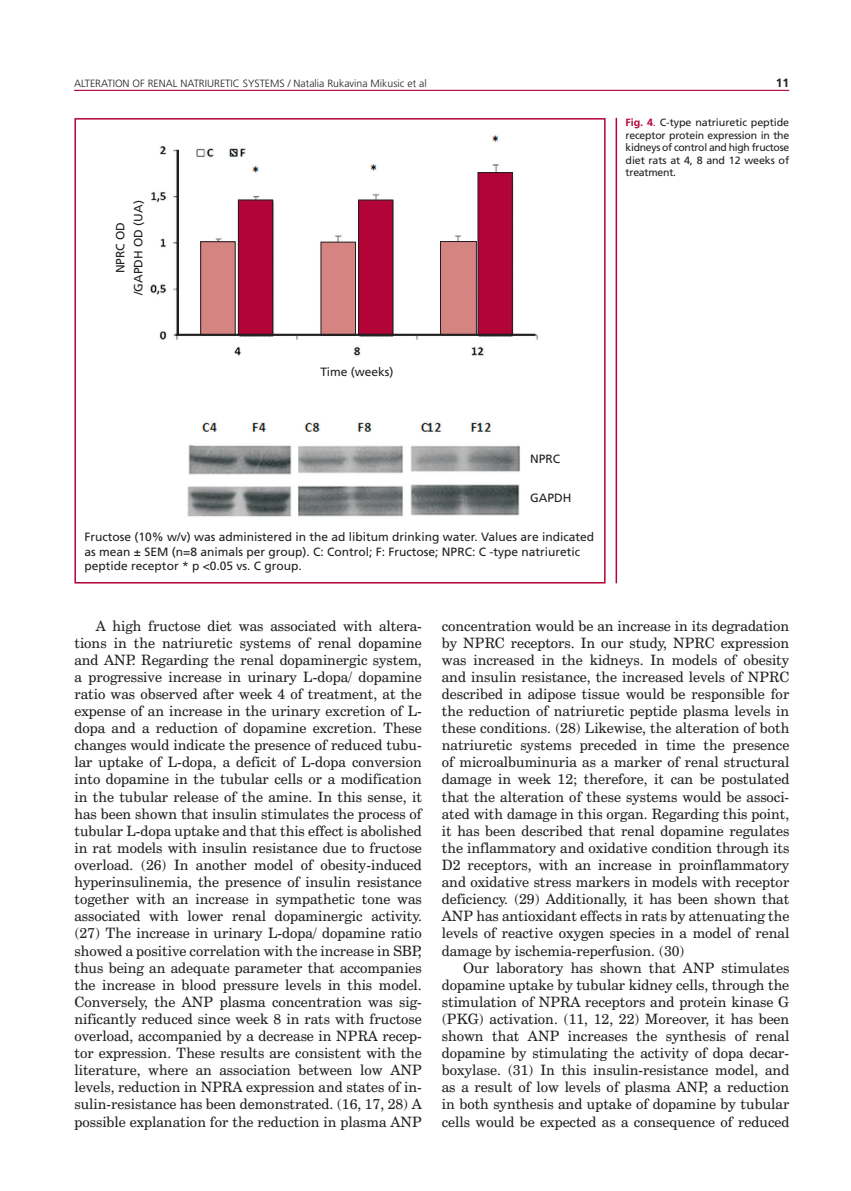
<style>
.page{position:relative;width:851px;height:1191px;background:#fff}
.page>*{position:absolute;margin:0;border:0;box-sizing:border-box;transform-origin:0 0}
.t1{font:14.25px/17.1px "Century Schoolbook BT";color:#231f20;text-align:justify}
.t2{font:12px/14.4px "Frutiger LT Std";color:#231f20;text-align:center}
.t3{font:700 12px "Frutiger LT Std";color:#231f20}
.t4{font:10.5px/12.6px "Frutiger LT Std";letter-spacing:-.02em;color:#231f20;text-align:justify}
.t5{font:300 10.5px "Frutiger LT Std";color:#231f20}
.s1{font-weight:700;color:#b30437}
.s2{color:#b30437}
</style>
<div class="page">
<hr style="left:74px;top:90px;width:715px;height:1px;background:#b30437">
<hr style="left:615px;top:118px;width:2px;height:465px;background:#b30437">
<img style="left:150px;top:135px;width:389px;height:382px">
<hr style="left:177px;top:150px;width:2px;height:185px;background:#231f20">
<div style="left:201px;top:242px;width:34px;height:93px;background:#d58482"></div>
<div style="left:200px;top:241px;width:35px;height:94px;border:1px solid #231f20"></div>
<div style="left:238px;top:200px;width:34px;height:135px;background:#b30437"></div>
<div style="left:238px;top:200px;width:35px;height:135px;border:1px solid #231f20"></div>
<div style="left:358px;top:200px;width:35px;height:135px;background:#b30437"></div>
<div style="left:358px;top:200px;width:35px;height:135px;border:1px solid #231f20"></div>
<div style="left:321px;top:242px;width:34px;height:93px;background:#d58482"></div>
<div style="left:320px;top:242px;width:36px;height:93px;border:1px solid #231f20"></div>
<div style="left:440px;top:241px;width:36px;height:94px;background:#d58482"></div>
<div style="left:440px;top:241px;width:36px;height:94px;border:1px solid #231f20"></div>
<div style="left:478px;top:173px;width:34px;height:162px;background:#b30437"></div>
<hr style="left:175px;top:334px;width:360px;height:2px;background:#231f20">
<div style="left:74px;top:118px;width:531px;height:465px;border:2px solid #b30437"></div>
<div style="left:528px;top:443px;width:71px;height:76px;background:#fff"></div>
<div style="left:287px;top:360px;width:165px;height:38px;background:#fff"></div>
<p class="t5" style="left:74px;top:77px;width:13px">ALTER</p>
<p class="t5" style="left:101px;top:77px;width:119px">ATION OF RENAL NATRIURETIC</p>
<p class="t5" style="left:243px;top:77px;width:185px">SYSTEMS / Natalia Rukavina Mikusic et al</p>
<p class="t3" style="left:775px;top:75px;width:15px">11</p>
<p class="t2" style="left:111px;top:295px;width:96px;line-height:18px;rotate:-90deg">NPRC OD /GAPDH OD (UA)</p>
<p class="t2" style="left:320px;top:365px;width:74px">Time (weeks)</p>
<p class="t2" style="left:530px;top:452px;width:31px">NPRC</p>
<p class="t2" style="left:530px;top:491px;width:43px">GAPDH</p>
<p class="t2" style="left:85px;top:530px;width:511px;text-align:left">Fructose (10% w/v) was administered in the ad libitum drinking water. Values are indicated as mean ± SEM (n=8 animals per group). C: Control; F: Fructose; NPRC: C -type natriuretic peptide receptor * p &lt;0.05 vs. C group.</p>
<p class="t4" style="left:625px;top:116px;width:165px"><span class="s1">Fig. 4</span><span class="s2">.</span> C-type natriuretic peptide receptor protein expression in the kidneys of control and high fructose diet rats at 4, 8 and 12 weeks of treatment.</p>
<p class="t1" style="left:74px;top:616px;width:349px;text-indent:21px">A high fructose diet was associated with altera&shy;tions in the natriuretic systems of renal dopamine and ANP. Regarding the renal dopaminergic system, a progressive increase in urinary L-dopa/ dopamine ratio was observed after week 4 of treatment, at the expense of an increase in the urinary excretion of L&shy;dopa and a reduction of dopamine excretion. These changes would indicate the presence of reduced tubu&shy;lar uptake of L-dopa, a deficit of L-dopa conversion into dopamine in the tubular cells or a modification in the tubular release of the amine. In this sense, it has been shown that insulin stimulates the process of tubular L-dopa uptake and that this effect is abolished in rat models with insulin resistance due to fructose overload. (26) In another model of obesity-induced hyperinsulinemia, the presence of insulin resistance together with an increase in sympathetic tone was associated with lower renal dopaminergic activity. (27) The increase in urinary L-dopa/ dopamine ratio showed a positive correlation with the increase in SBP, thus being an adequate parameter that accompanies the increase in blood pressure levels in this model.<br>Conversely, the ANP plasma concentration was sig&shy;nificantly reduced since week 8 in rats with fructose overload, accompanied by a decrease in NPRA recep&shy;tor expression. These results are consistent with the literature, where an association between low ANP levels, reduction in NPRA expression and states of in&shy;sulin-resistance has been demonstrated. (16, 17, 28) A possible explanation for the reduction in plasma ANP</p>
<p class="t1" style="left:442px;top:616px;width:349px">concentration would be an increase in its degradation by NPRC receptors. In our study, NPRC expression was increased in the kidneys. In models of obesity and insulin resistance, the increased levels of NPRC described in adipose tissue would be responsible for the reduction of natriuretic peptide plasma levels in these conditions. (28) Likewise, the alteration of both natriuretic systems preceded in time the presence of microalbuminuria as a marker of renal structural damage in week 12; therefore, it can be postulated that the alteration of these systems would be associ&shy;ated with damage in this organ. Regarding this point, it has been described that renal dopamine regulates the inflammatory and oxidative condition through its D2 receptors, with an increase in proinflammatory and oxidative stress markers in models with receptor deficiency. (29) Additionally, it has been shown that ANP has antioxidant effects in rats by attenuating the levels of reactive oxygen species in a model of renal damage by ischemia-reperfusion. (30)</p>
<p class="t1" style="left:442px;top:958px;width:349px;text-indent:21px">Our laboratory has shown that ANP stimulates dopamine uptake by tubular kidney cells, through the stimulation of NPRA receptors and protein kinase G (PKG) activation. (11, 12, 22) Moreover, it has been shown that ANP increases the synthesis of renal dopamine by stimulating the activity of dopa decar&shy;boxylase. (31) In this insulin-resistance model, and as a result of low levels of plasma ANP, a reduction in both synthesis and uptake of dopamine by tubular cells would be expected as a consequence of reduced</p>
</div>
